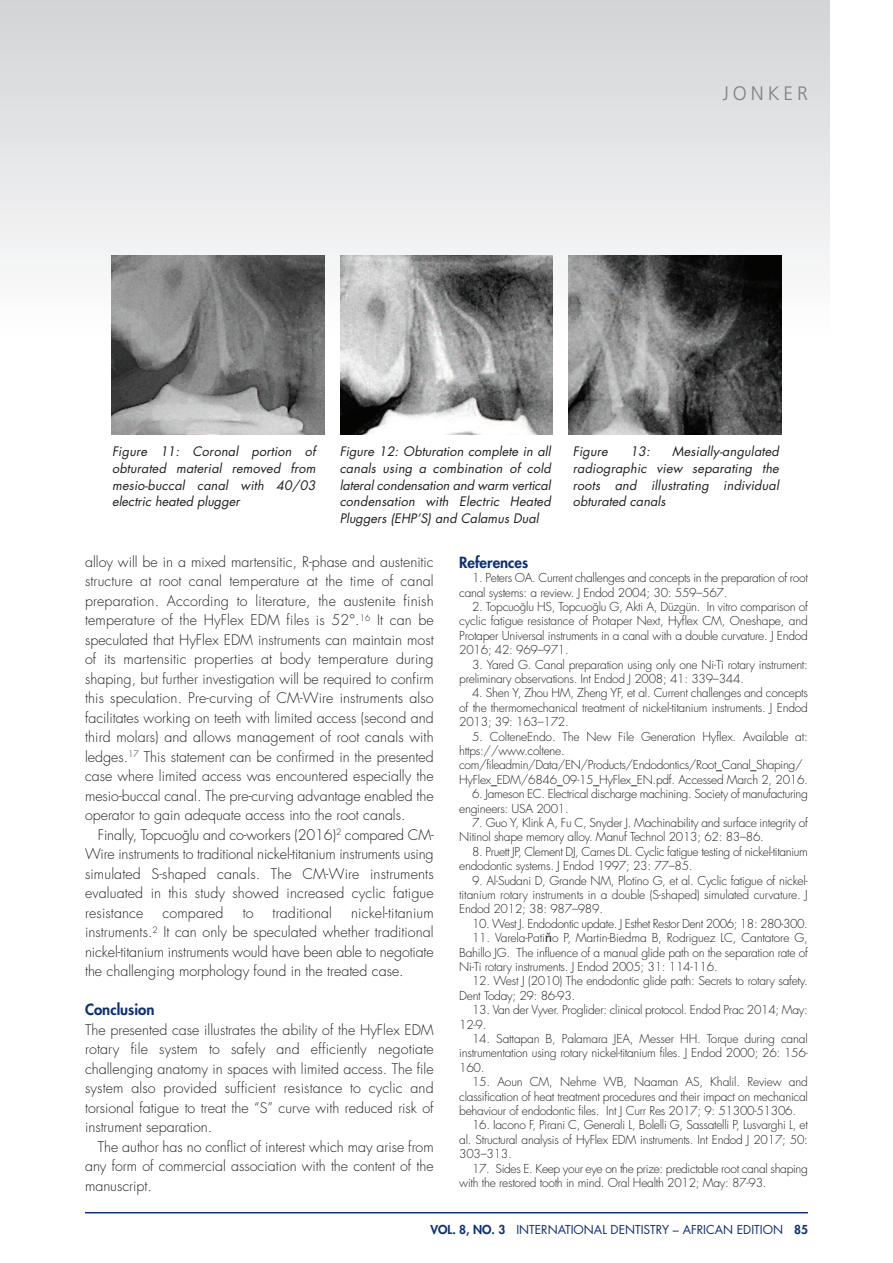
<style>
.page{position:relative;width:893px;height:1263px;background:#fff}
.page>*{position:absolute;margin:0;border:0;box-sizing:border-box;transform-origin:0 0}
.t1{font:300 19.5px "Frutiger";letter-spacing:.2em;color:#808285}
.t2{font:800 15px "Futura";color:#0d3079}
.t3{font:300 14.25px/19.5px "Futura";color:#231f20;text-align:justify}
.t4{font:italic 12.75px/16.6px "Futura";letter-spacing:.01em;color:#231f20;text-align:justify}
.t5{font:300 12px/14.4px "Futura";letter-spacing:-.02em;color:#231f20}
.t6{font:12px "Futura";color:#0d3079}
.s1{font-family:"Myriad Pro"}
.s2{font-family:"Lucida Grande";font-weight:400}
.s3{font-weight:800}
</style>
<div class="page">
<div style="left:0;top:0;width:829px;height:334px;background:linear-gradient(to bottom,#d3d4d6,#fbfbfc)"></div>
<hr style="left:85px;top:1212px;width:723px;height:1px;background:#0d3079">
<img style="left:112px;top:255px;width:212px;height:180px">
<img style="left:340px;top:255px;width:213px;height:180px">
<img style="left:569px;top:255px;width:212px;height:180px">
<h1 class="t1" style="left:722px;top:85px;width:87px">JONKER</h1>
<p class="t4" style="left:112px;top:444px;width:205px">Figure 11: Coronal portion of obturated material removed from mesio-buccal canal with 40/03 electric heated plugger</p>
<p class="t4" style="left:340px;top:444px;width:213px">Figure 12: Obturation complete in all canals using a combination of cold lateral condensation and warm vertical condensation with Electric Heated Pluggers (EHP’S) and Calamus Dual</p>
<p class="t4" style="left:573px;top:444px;width:37px">Figure</p>
<p class="t4" style="left:630px;top:444px;width:21px">13:</p>
<p class="t4" style="left:573px;top:444px;width:208px;text-indent:99px">Mesially-angulated radiographic view separating the roots and illustrating individual obturated canals</p>
<p class="t3" style="left:85px;top:553px;width:350px">alloy will be in a mixed martensitic, R-phase and austenitic structure at root canal temperature at the time of canal preparation. According to literature, the austenite finish temperature of the HyFlex EDM files is 52°.<sup>16</sup> It can be speculated that HyFlex EDM instruments can maintain most of its martensitic properties at body temperature during shaping, but further investigation will be required to confirm this speculation. Pre-curving of CM-Wire instruments also facilitates working on teeth with limited access (second and third molars) and allows management of root canals with ledges.<sup>17</sup> This statement can be confirmed in the presented case where limited access was encountered especially the mesio-buccal canal. The pre-curving advantage enabled the operator to gain adequate access into the root canals.</p>
<p class="t3" style="left:85px;top:826px;width:350px;text-indent:13px">Finally, Topcuo<span class="s1">ğ</span>lu and co-workers (2016)<sup>2</sup> compared CM-Wire instruments to traditional nickel-titanium instruments using simulated S-shaped canals. The CM-Wire instruments evaluated in this study showed increased cyclic fatigue resistance</p>
<p class="t3" style="left:85px;top:904px;width:350px;text-indent:266px">nickel-titanium instruments.<sup>2</sup> It can only be speculated whether traditional nickel-titanium instruments would have been able to negotiate the challenging morphology found in the treated case.</p>
<p class="t2" style="left:85px;top:1003px;width:71px">Conclusion</p>
<p class="t3" style="left:85px;top:1021px;width:350px">The presented case illustrates the ability of the HyFlex EDM rotary file system to safely and efficiently negotiate challenging anatomy in spaces with limited access. The file system also provided sufficient resistance to cyclic and torsional fatigue to treat the “S” curve with reduced risk of instrument separation.</p>
<p class="t3" style="left:85px;top:1138px;width:350px;text-indent:13px">The author has no conflict of interest which may arise from any form of commercial association with the content of the manuscript.</p>
<p class="t3" style="left:163px;top:904px;width:63px">compared</p>
<p class="t3" style="left:243px;top:904px;width:12px">to</p>
<p class="t3" style="left:273px;top:904px;width:61px">traditional</p>
<p class="t2" style="left:459px;top:555px;width:70px">References</p>
<p class="t5" style="left:459px;top:572px;width:350px;text-indent:13px">1. Peters OA. Current challenges and concepts in the preparation of root canal systems: a review. J Endod 2004; 30: 559–567.</p>
<p class="t5" style="left:459px;top:600px;width:350px;text-align:justify;text-indent:13px">2. Topcuo<span class="s1">ğ</span>lu HS, Topcuo<span class="s1">ğ</span>lu G, Akti A, Düzgün. In vitro comparison of cyclic fatigue resistance of Protaper Next, Hyflex CM, Oneshape, and Protaper Universal instruments in a canal with a double curvature. J Endod 2016; 42: 969–971.</p>
<p class="t5" style="left:459px;top:658px;width:350px;text-indent:13px">3. Yared G. Canal preparation using only one Ni-Ti rotary instrument: preliminary observations. Int Endod J 2008; 41: 339–344.</p>
<p class="t5" style="left:459px;top:687px;width:350px;text-align:justify;text-indent:13px">4. Shen Y, Zhou HM, Zheng YF, et al. Current challenges and concepts of the thermomechanical treatment of nickel-titanium instruments. J Endod 2013; 39: 163–172.</p>
<p class="t5" style="left:459px;top:730px;width:350px;text-indent:13px">5. ColteneEndo. The New File Generation Hyflex. Available at: https://www.coltene. com/fileadmin/Data/EN/Products/Endodontics/Root_Canal_Shaping/ HyFlex_EDM/6846_09-15_HyFlex_EN.pdf. Accessed March 2, 2016.</p>
<p class="t5" style="left:459px;top:788px;width:350px;text-indent:13px">6. Jameson EC. Electrical discharge machining. Society of manufacturing engineers: USA 2001.</p>
<p class="t5" style="left:459px;top:816px;width:350px;text-indent:13px">7. Guo Y, Klink A, Fu C, Snyder J. Machinability and surface integrity of<br>Nitinol shape memory alloy. Manuf Technol 2013; 62: 83–86.</p>
<p class="t5" style="left:459px;top:845px;width:350px;text-indent:13px">8. Pruett JP, Clement DJ, Carnes DL. Cyclic fatigue testing of nickel-titanium endodontic systems. J Endod 1997; 23: 77–85.</p>
<p class="t5" style="left:459px;top:874px;width:350px;text-align:justify;text-indent:13px">9. Al-Sudani D, Grande NM, Plotino G, et al. Cyclic fatigue of nickel&shy;titanium rotary instruments in a double (S-shaped) simulated curvature. J Endod 2012; 38: 987–989.</p>
<p class="t5" style="left:472px;top:917px;width:337px">10. West J. Endodontic update. J Esthet Restor Dent 2006; 18: 280-300.</p>
<p class="t5" style="left:459px;top:932px;width:350px;text-align:justify;text-indent:13px">11. Varela-Pati<span class="s2">ň</span>o P, Martin-Biedma B, Rodriguez LC, Cantatore G, Bahillo JG. The influence of a manual glide path on the separation rate of Ni-Ti rotary instruments. J Endod 2005; 31: 114-116.</p>
<p class="t5" style="left:459px;top:975px;width:350px;text-indent:13px">12. West J (2010) The endodontic glide path: Secrets to rotary safety.<br>Dent Today; 29: 86-93.</p>
<p class="t5" style="left:459px;top:1004px;width:350px;text-indent:13px">13. Van der Vyver. Proglider: clinical protocol. Endod Prac 2014; May:<br>12-9.</p>
<p class="t5" style="left:459px;top:1032px;width:350px;text-align:justify;text-indent:13px">14. Sattapan B, Palamara JEA, Messer HH. Torque during canal instrumentation using rotary nickel-titanium files. J Endod 2000; 26: 156- 160.</p>
<p class="t5" style="left:459px;top:1076px;width:350px;text-align:justify;text-indent:13px">15. Aoun CM, Nehme WB, Naaman AS, Khalil. Review and classification of heat treatment procedures and their impact on mechanical behaviour of endodontic files. Int J Curr Res 2017; 9: 51300-51306.</p>
<p class="t5" style="left:459px;top:1119px;width:350px;text-align:justify;text-indent:13px">16. Iacono F, Pirani C, Generali L, Bolelli G, Sassatelli P, Lusvarghi L, et al. Structural analysis of HyFlex EDM instruments. Int Endod J 2017; 50:<br>303–313.</p>
<p class="t5" style="left:459px;top:1162px;width:350px;text-indent:13px">17. Sides E. Keep your eye on the prize: predictable root canal shaping with the restored tooth in mind. Oral Health 2012; May: 87-93.</p>
<p class="t6" style="left:430px;top:1224px;width:379px"><span class="s3">VOL. 8, NO. 3</span> INTERNATIONAL DENTISTRY – AFRICAN EDITION <span class="s3">85</span></p>
</div>
